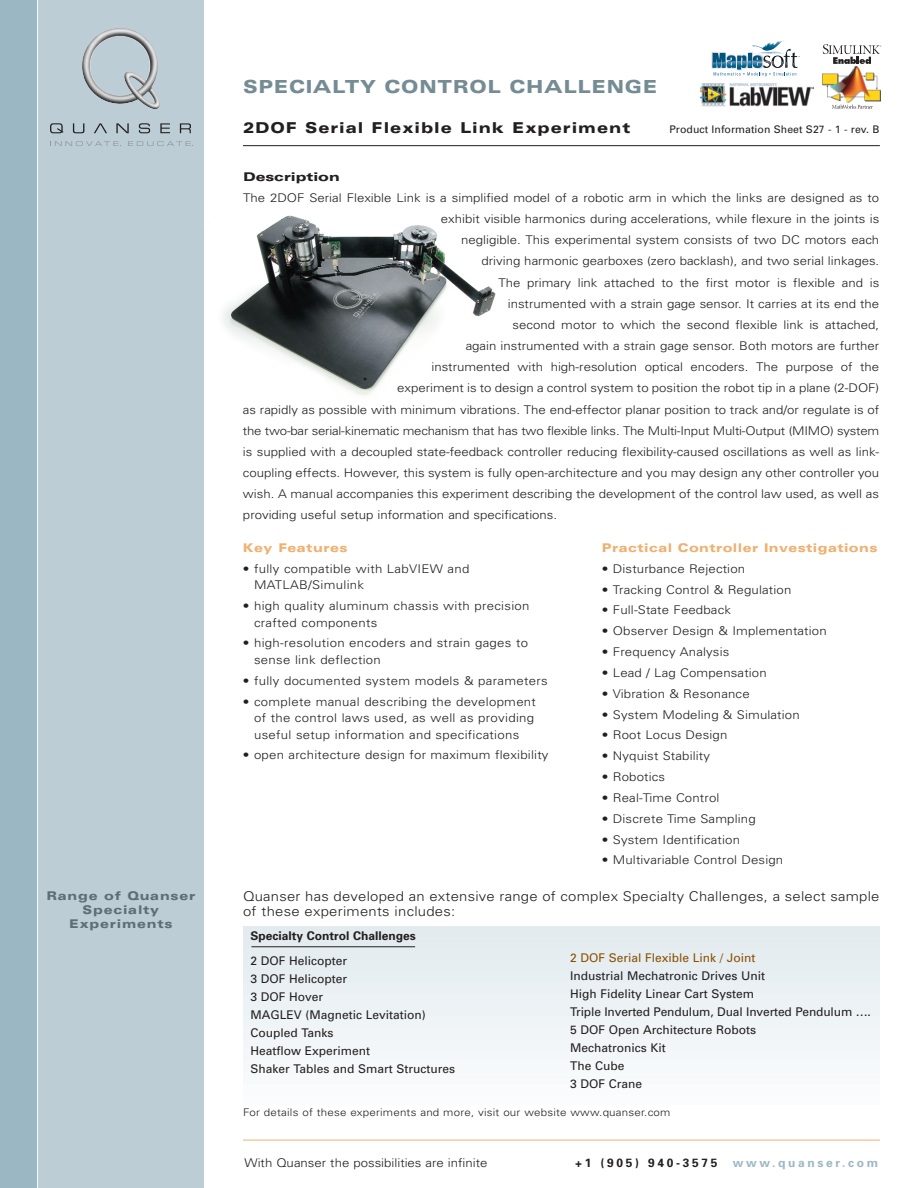
<style>
.page{position:relative;width:918px;height:1188px;background:#fff}
.page>*{position:absolute;margin:0;border:0;box-sizing:border-box;transform-origin:0 0}
.t1{font:900 expanded 18px "Univers";letter-spacing:.035em;color:#758c95}
.t2{font:900 expanded 15px "Univers";letter-spacing:.065em;color:#231f20}
.t3{font:300 13.5px/15px "Univers";letter-spacing:.015em;color:#231f20;scale:1.1 1}
.t4{font:300 12px "Univers";color:#231f20;scale:1.1 1}
.t5{font:300 12px/16.5px "Univers";letter-spacing:.02em;color:#231f20;scale:1.1 1}
.t6{font:12px/18px "Univers";color:#231f20}
.t7{font:900 expanded 12px "Univers";letter-spacing:.035em;color:#eeb170}
.t8{font:900 expanded 12px/14.4px "Univers";letter-spacing:.065em;color:#5d6e75;text-align:center}
.t9{font:12px "Univers";color:#8a5000}
.t10{font:700 12px "Univers";color:#231f20}
.t11{font:700 12px "Univers";letter-spacing:.22em;color:#231f20}
.t12{font:700 12px "Univers";letter-spacing:.22em;color:#9cb7c4}
.t13{font:900 expanded 12px "Univers";color:#231f20;scale:1.1 1}
.t14{font:300 10.5px "Univers";letter-spacing:.015em;color:#231f20;scale:1.1 1}
.t15{font:10.5px "Univers";letter-spacing:.005em;color:#231f20}
</style>
<div class="page">
<img style="left:223px;top:215px;width:273px;height:181px">
<div style="left:0;top:0;width:204px;height:1188px;background:#bccdd6"></div>
<div style="left:0;top:0;width:38px;height:1188px;background:#9cb7c4"></div>
<hr style="left:37px;top:0;width:1px;height:1188px;background:#fff">
<hr style="left:243px;top:1140px;width:637px;height:1px;background:#eeb170">
<hr style="left:243px;top:145px;width:637px;height:1px;background:#231f20">
<svg style="left:50px;top:123px;width:14px;height:10px"></svg>
<svg style="left:73px;top:123px;width:11px;height:10px"></svg>
<svg style="left:94px;top:123px;width:13px;height:10px"></svg>
<svg style="left:116px;top:123px;width:13px;height:10px"></svg>
<svg style="left:139px;top:123px;width:11px;height:10px"></svg>
<svg style="left:160px;top:123px;width:10px;height:10px"></svg>
<svg style="left:180px;top:123px;width:11px;height:10px"></svg>
<svg style="left:50px;top:141px;width:71px;height:5px"></svg>
<svg style="left:128px;top:141px;width:65px;height:5px"></svg>
<img style="left:82px;top:28px;width:78px;height:81px">
<div style="left:243px;top:1089px;width:636px;height:15px;background:#fafcfd"></div>
<div style="left:243px;top:1066px;width:636px;height:23px;background:#f7fafb"></div>
<div style="left:243px;top:1044px;width:636px;height:22px;background:#f4f7f9"></div>
<div style="left:243px;top:1021px;width:636px;height:23px;background:#f1f5f7"></div>
<div style="left:243px;top:999px;width:636px;height:22px;background:#edf3f5"></div>
<div style="left:243px;top:987px;width:636px;height:23px;background:#ecf2f5"></div>
<div style="left:243px;top:965px;width:636px;height:22px;background:#e8eff3"></div>
<div style="left:243px;top:942px;width:636px;height:23px;background:#e5edf1"></div>
<div style="left:243px;top:926px;width:636px;height:16px;background:#e4ebef"></div>
<hr style="left:251px;top:947px;width:164px;height:1px;background:#231f20">
<img style="left:822px;top:67px;width:59px;height:36px">
<svg style="left:832px;top:105px;width:41px;height:4px"></svg>
<svg style="left:823px;top:44px;width:58px;height:20px"></svg>
<img style="left:712px;top:52px;width:1px;height:17px">
<svg style="left:713px;top:41px;width:87px;height:35px"></svg>
<img style="left:700px;top:83px;width:113px;height:23px">
<p class="t8" style="left:46px;top:889px;width:150px">Range of Quanser<br>Specialty<br>Experiments</p>
<h1 class="t1" style="left:243px;top:80px;width:416px">SPECIALTY CONTROL CHALLENGE</h1>
<p class="t2" style="left:243px;top:122px;width:389px">2DOF Serial Flexible Link Experiment</p>
<p class="t15" style="left:669px;top:126px;width:212px">Product Information Sheet S27 - 1 - rev. B</p>
<p class="t13" style="left:243px;top:172px;width:90px">Description</p>
<p class="t4" style="left:243px;top:193px;width:580px">The 2DOF Serial Flexible Link is a simplified model of a robotic arm in which the links are designed as to</p>
<p class="t4" style="left:441px;top:215px;width:400px">exhibit visible harmonics during accelerations, while flexure in the joints is</p>
<p class="t4" style="left:461px;top:236px;width:382px">negligible. This experimental system consists of two DC motors each</p>
<p class="t4" style="left:482px;top:257px;width:363px">driving harmonic gearboxes (zero backlash), and two serial linkages.</p>
<p class="t4" style="left:498px;top:278px;width:348px">The primary link attached to the first motor is flexible and is</p>
<p class="t4" style="left:508px;top:299px;width:339px">instrumented with a strain gage sensor. It carries at its end the</p>
<p class="t4" style="left:513px;top:320px;width:335px">second motor to which the second flexible link is attached,</p>
<p class="t4" style="left:466px;top:341px;width:378px">again instrumented with a strain gage sensor. Both motors are further</p>
<p class="t4" style="left:431px;top:363px;width:409px">instrumented with high-resolution optical encoders. The purpose of the</p>
<p class="t4" style="left:397px;top:384px;width:440px">experiment is to design a control system to position the robot tip in a plane (2-DOF)</p>
<p class="t4" style="left:243px;top:405px;width:580px">as rapidly as possible with minimum vibrations. The end-effector planar position to track and/or regulate is of</p>
<p class="t4" style="left:243px;top:426px;width:580px">the two-bar serial-kinematic mechanism that has two flexible links. The Multi-Input Multi-Output (MIMO) system</p>
<p class="t4" style="left:243px;top:447px;width:580px">is supplied with a decoupled state-feedback controller reducing flexibility-caused oscillations as well as link-</p>
<p class="t4" style="left:243px;top:468px;width:580px">coupling effects. However, this system is fully open-architecture and you may design any other controller you</p>
<p class="t4" style="left:243px;top:489px;width:580px">wish. A manual accompanies this experiment describing the development of the control law used, as well as</p>
<p class="t4" style="left:243px;top:511px;width:287px">providing useful setup information and specifications.</p>
<p class="t7" style="left:243px;top:543px;width:106px">Key Features</p>
<p class="t5" style="left:254px;top:561px;width:197px;text-indent:-11px">• fully compatible with LabVIEW and<br>MATLAB/Simulink</p>
<p class="t5" style="left:254px;top:599px;width:252px;text-indent:-11px">• high quality aluminum chassis with precision crafted components</p>
<p class="t5" style="left:254px;top:636px;width:251px;text-indent:-11px">• high-resolution encoders and strain gages to sense link deflection</p>
<p class="t5" style="left:243px;top:673px;width:278px">• fully documented system models &amp; parameters</p>
<p class="t5" style="left:254px;top:694px;width:258px;text-indent:-11px">• complete manual describing the development of the control laws used, as well as providing useful setup information and specifications</p>
<p class="t4" style="left:243px;top:751px;width:279px">• open architecture design for maximum flexibility</p>
<p class="t7" style="left:602px;top:543px;width:277px">Practical Controller Investigations</p>
<p class="t4" style="left:602px;top:564px;width:132px">• Disturbance Rejection</p>
<p class="t4" style="left:602px;top:585px;width:174px">• Tracking Control &amp; Regulation</p>
<p class="t4" style="left:602px;top:606px;width:119px">• Full-State Feedback</p>
<p class="t4" style="left:602px;top:627px;width:206px">• Observer Design &amp; Implementation</p>
<p class="t4" style="left:602px;top:647px;width:117px">• Frequency Analysis</p>
<p class="t4" style="left:602px;top:668px;width:151px">• Lead / Lag Compensation</p>
<p class="t4" style="left:602px;top:689px;width:136px">• Vibration &amp; Resonance</p>
<p class="t4" style="left:602px;top:710px;width:181px">• System Modeling &amp; Simulation</p>
<p class="t4" style="left:602px;top:731px;width:116px">• Root Locus Design</p>
<p class="t4" style="left:602px;top:752px;width:100px">• Nyquist Stability</p>
<p class="t4" style="left:602px;top:772px;width:59px">• Robotics</p>
<p class="t4" style="left:602px;top:793px;width:108px">• Real-Time Control</p>
<p class="t4" style="left:602px;top:814px;width:141px">• Discrete Time Sampling</p>
<p class="t4" style="left:602px;top:835px;width:127px">• System Identification</p>
<p class="t4" style="left:602px;top:856px;width:166px">• Multivariable Control Design</p>
<p class="t3" style="left:243px;top:890px;width:580px">Quanser has developed an extensive range of complex Specialty Challenges, a select sample of these experiments includes:</p>
<p class="t10" style="left:250px;top:931px;width:167px">Specialty Control Challenges</p>
<p class="t6" style="left:250px;top:953px;width:206px">2 DOF Helicopter<br>3 DOF Helicopter<br>3 DOF Hover<br>MAGLEV (Magnetic Levitation)<br>Coupled Tanks<br>Heatflow Experiment<br>Shaker Tables and Smart Structures</p>
<p class="t9" style="left:570px;top:953px;width:187px">2 DOF Serial Flexible Link / Joint</p>
<p class="t6" style="left:570px;top:967px;width:302px">Industrial Mechatronic Drives Unit<br>High Fidelity Linear Cart System<br>Triple Inverted Pendulum, Dual Inverted Pendulum ….<br>5 DOF Open Architecture Robots<br>Mechatronics Kit<br>The Cube<br>3 DOF Crane</p>
<p class="t14" style="left:243px;top:1109px;width:390px">For details of these experiments and more, visit our website www.quanser.com</p>
<p class="t4" style="left:244px;top:1158px;width:222px">With Quanser the possibilities are infinite</p>
<p class="t11" style="left:575px;top:1158px;width:144px">+1 (905) 940-3575</p>
<p class="t12" style="left:733px;top:1158px;width:147px">www.quanser.com</p>
</div>
